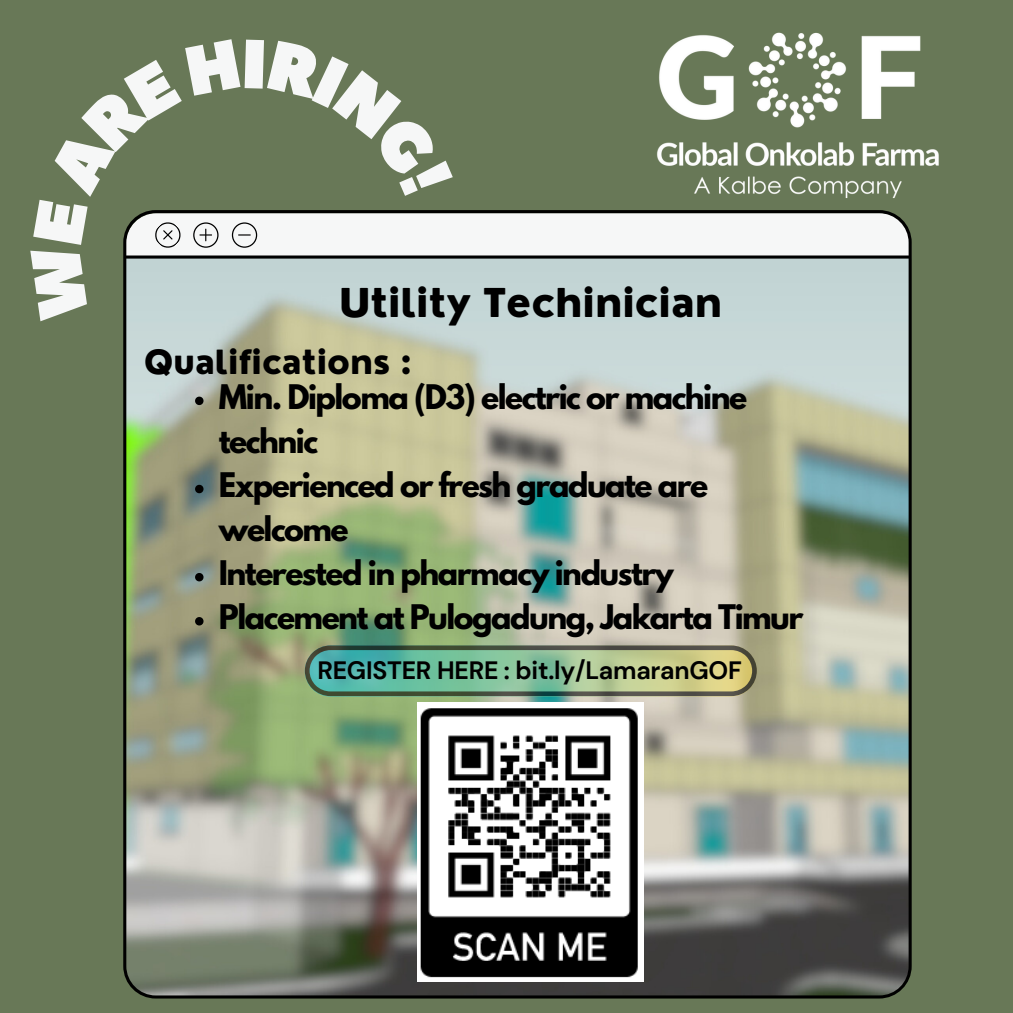
<style>
.page{position:relative;width:1013px;height:1013px;background:#fff}
.page>*{position:absolute;margin:0;border:0;box-sizing:border-box;transform-origin:0 0}
.t1{font:800 38.75px "Nourd";color:#000}
.t2{font:800 32.5px "Nourd";color:#000}
.t3{font:700 30px/44px "League Spartan";letter-spacing:-.05em;color:#000}
.t4{font:700 25px "DM Sans";letter-spacing:-.01em;color:#000}
</style>
<div class="page">
<div style="left:0;top:0;width:1012px;height:1012px;background:#687857"></div>
<img style="left:123px;top:321px;width:788px;height:677px">
<img style="left:683px;top:32px;width:256px;height:134px">
<img style="left:417px;top:702px;width:226px;height:279px">
<svg style="left:305px;top:645px;width:451px;height:51px;background:#84ac88"></svg>
<svg style="left:195px;top:396px;width:8px;height:9px"></svg>
<svg style="left:195px;top:485px;width:8px;height:8px"></svg>
<svg style="left:195px;top:573px;width:8px;height:8px"></svg>
<svg style="left:195px;top:617px;width:8px;height:8px"></svg>
<svg style="left:123px;top:39px;width:788px;height:282px"></svg>
<p class="t1" style="left:339px;top:278px;width:384px">Utility Techinician</p>
<p class="t2" style="left:144px;top:342px;width:269px">Qualifications :</p>
<p class="t3" style="left:219px;top:378px;width:530px">Min. Diploma (D3) electric or machine technic</p>
<p class="t3" style="left:219px;top:467px;width:491px">Experienced or fresh graduate are welcome</p>
<p class="t3" style="left:219px;top:555px;width:456px">Interested in pharmacy industry</p>
<p class="t3" style="left:219px;top:599px;width:586px">Placement at Pulogadung, Jakarta Timur</p>
<p class="t4" style="left:317px;top:653px;width:426px">REGISTER HERE : bit.ly/LamaranGOF</p>
</div>
